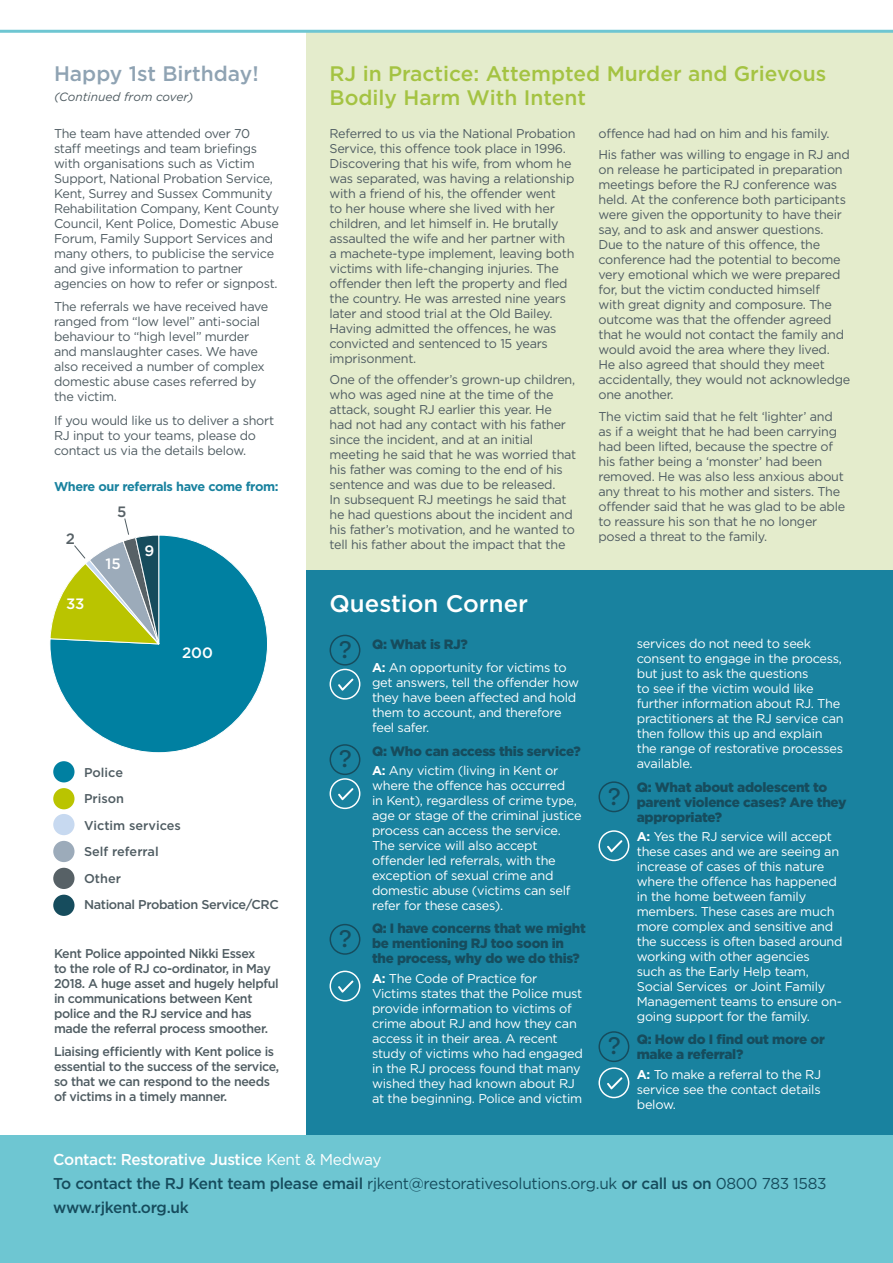
<style>
.page{position:relative;width:893px;height:1263px;background:#fff}
.page>*{position:absolute;margin:0;border:0;box-sizing:border-box;transform-origin:0 0}
.t1{font:500 24px "Gotham";color:#fff}
.t2{font:24px "Filson Soft";color:#164c5d}
.t3{font:500 21px/24px "Gotham";color:#a4c342}
.t4{font:500 21px "Gotham";color:#8fa3b3}
.t5{font:15.75px "Gotham";letter-spacing:-.02em;color:#164c5d}
.t6{font:500 15.75px "Gotham";letter-spacing:-.02em;color:#fff}
.t7{font:500 15.75px "Gotham";letter-spacing:-.02em;color:#164c5d}
.t8{font:500 15px "Gotham";color:#fff}
.t9{font:500 15px "Gotham";color:#576166}
.t10{font:900 13.5px/15px "Gotham";letter-spacing:-.02em;color:#164c5d}
.t11{font:12.75px/15px "Gotham";letter-spacing:-.02em;color:#4f5c62}
.t12{font:12.75px/15px "Gotham";letter-spacing:-.02em;color:#fff}
.t13{font:500 12.75px/15px "Gotham";letter-spacing:-.03em;color:#4f5c62}
.t14{font:700 12.75px "Gotham";letter-spacing:-.03em;color:#19829f}
.t15{font:500 12.75px "Gotham";color:#4f5c62}
.t16{font:italic 12px "Gotham";color:#4f5c62}
.s1{font-weight:700}
.s2{font-weight:400}
.s3{font-weight:500}
</style>
<div class="page">
<div style="left:306px;top:569px;width:587px;height:566px;background:#19829f"></div>
<svg style="left:330px;top:971px;width:30px;height:30px"></svg>
<svg style="left:598px;top:830px;width:31px;height:31px"></svg>
<svg style="left:330px;top:635px;width:30px;height:65px"></svg>
<svg style="left:330px;top:744px;width:30px;height:65px"></svg>
<svg style="left:330px;top:924px;width:30px;height:31px"></svg>
<svg style="left:598px;top:781px;width:31px;height:31px"></svg>
<svg style="left:598px;top:1031px;width:31px;height:67px"></svg>
<div style="left:0;top:1135px;width:893px;height:128px;background:#6ec6d2"></div>
<div style="left:306px;top:30px;width:587px;height:539px;background:#e4eccc"></div>
<hr style="left:0;top:30px;width:893px;height:3px;background:#6ec6d2">
<div style="left:53px;top:788px;width:22px;height:21px;background:#bac400;border-radius:50%"></div>
<div style="left:53px;top:814px;width:22px;height:21px;background:#c7d9f0;border-radius:50%"></div>
<div style="left:53px;top:841px;width:22px;height:21px;background:#9cabba;border-radius:50%"></div>
<div style="left:53px;top:868px;width:22px;height:21px;background:#576166;border-radius:50%"></div>
<div style="left:53px;top:895px;width:22px;height:21px;background:#164c5d;border-radius:50%"></div>
<div style="left:53px;top:761px;width:22px;height:21px;background:#0080a1;border-radius:50%"></div>
<div style="left:50px;top:535px;width:217px;height:218px;background:#0080a1;border-radius:108px"></div>
<svg style="left:50px;top:518px;width:129px;height:150px"></svg>
<p class="t4" style="left:54px;top:59px;width:206px">Happy 1st Birthday!</p>
<p class="t16" style="left:54px;top:89px;width:141px">(Continued from cover)</p>
<p class="t11" style="left:54px;top:125px;width:227px">The team have attended over 70 staff meetings and team briefings with organisations such as Victim Support, National Probation Service, Kent, Surrey and Sussex Community Rehabilitation Company, Kent County Council, Kent Police, Domestic Abuse Forum, Family Support Services and many others, to publicise the service and give information to partner agencies on how to refer or signpost.</p>
<p class="t11" style="left:54px;top:299px;width:216px">The referrals we have received have ranged from “low level” anti-social behaviour to “high level” murder and manslaughter cases. We have also received a number of complex domestic abuse cases referred by the victim.</p>
<p class="t11" style="left:54px;top:412px;width:222px">If you would like us to deliver a short<br>RJ input to your teams, please do contact us via the details below.</p>
<p class="t14" style="left:54px;top:478px;width:226px">Where our referrals have come from:</p>
<p class="t9" style="left:66px;top:528px;width:11px">2</p>
<p class="t8" style="left:66px;top:594px;width:20px">33</p>
<p class="t9" style="left:117px;top:502px;width:11px">5</p>
<p class="t8" style="left:105px;top:554px;width:17px">15</p>
<p class="t8" style="left:145px;top:541px;width:11px">9</p>
<p class="t8" style="left:182px;top:643px;width:32px">200</p>
<p class="t13" style="left:84px;top:764px;width:40px">Police</p>
<p class="t13" style="left:84px;top:791px;width:42px">Prison</p>
<p class="t15" style="left:84px;top:817px;width:98px">Victim services</p>
<p class="t15" style="left:84px;top:843px;width:76px">Self referral</p>
<p class="t13" style="left:84px;top:870px;width:38px">Other</p>
<p class="t13" style="left:84px;top:897px;width:196px">National Probation Service/CRC</p>
<p class="t13" style="left:54px;top:945px;width:226px">Kent Police appointed Nikki Essex<br>to the role of RJ co-ordinator, in May 2018. A huge asset and hugely helpful in communications between Kent police and the RJ service and has made the referral process smoother.</p>
<p class="t13" style="left:54px;top:1044px;width:227px">Liaising efficiently with Kent police is essential to the success of the service, so that we can respond to the needs of victims in a timely manner.</p>
<p class="t3" style="left:330px;top:61px;width:498px">RJ in Practice: Attempted Murder and Grievous<br>Bodily Harm With Intent</p>
<p class="t11" style="left:330px;top:125px;width:247px">Referred to us via the National Probation Service, this offence took place in 1996.<br>Discovering that his wife, from whom he was separated, was having a relationship with a friend of his, the offender went<br>to her house where she lived with her children, and let himself in. He brutally assaulted the wife and her partner with a machete-type implement, leaving both victims with life-changing injuries. The offender then left the property and fled the country. He was arrested nine years later and stood trial at the Old Bailey.<br>Having admitted the offences, he was convicted and sentenced to 15 years imprisonment.</p>
<p class="t11" style="left:330px;top:372px;width:248px">One of the offender’s grown-up children, who was aged nine at the time of the attack, sought RJ earlier this year. He had not had any contact with his father since the incident, and at an initial meeting he said that he was worried that his father was coming to the end of his sentence and was due to be released.<br>In subsequent RJ meetings he said that he had questions about the incident and his father’s motivation, and he wanted to tell his father about the impact that the</p>
<p class="t11" style="left:598px;top:125px;width:233px">offence had had on him and his family.</p>
<p class="t11" style="left:598px;top:147px;width:253px">His father was willing to engage in RJ and on release he participated in preparation meetings before the RJ conference was held. At the conference both participants were given the opportunity to have their say, and to ask and answer questions.<br>Due to the nature of this offence, the conference had the potential to become very emotional which we were prepared for, but the victim conducted himself<br>with great dignity and composure. The outcome was that the offender agreed that he would not contact the family and would avoid the area where they lived.<br>He also agreed that should they meet accidentally, they would not acknowledge one another.</p>
<p class="t11" style="left:598px;top:408px;width:248px">The victim said that he felt ‘lighter’ and as if a weight that he had been carrying had been lifted, because the spectre of his father being a ‘monster’ had been removed. He was also less anxious about any threat to his mother and sisters. The offender said that he was glad to be able to reassure his son that he no longer posed a threat to the family.</p>
<p class="t1" style="left:330px;top:588px;width:200px">Question Corner</p>
<p class="t10" style="left:372px;top:636px;width:97px">Q: What is RJ?</p>
<p class="t12" style="left:372px;top:660px;width:208px"><span class="s1">A:</span> An opportunity for victims to get answers, tell the offender how they have been affected and hold them to account, and therefore feel safer.</p>
<p class="t10" style="left:372px;top:743px;width:210px">Q: Who can access this service?</p>
<p class="t12" style="left:372px;top:763px;width:211px"><span class="s1">A:</span> Any victim (living in Kent or where the offence has occurred<br>in Kent), regardless of crime type, age or stage of the criminal justice process can access the service.<br>The service will also accept offender led referrals, with the exception of sexual crime and domestic abuse (victims can self refer for these cases).</p>
<p class="t10" style="left:372px;top:921px;width:215px">Q: I have concerns that we might be mentioning RJ too soon in the process, why do we do this?</p>
<p class="t12" style="left:372px;top:970px;width:212px"><span class="s1">A:</span> The Code of Practice for<br>Victims states that the Police must provide information to victims of crime about RJ and how they can access it in their area. A recent study of victims who had engaged in the RJ process found that many wished they had known about RJ at the beginning. Police and victim</p>
<p class="t2" style="left:339px;top:634px;width:14px">?</p>
<p class="t2" style="left:339px;top:743px;width:14px">?</p>
<p class="t2" style="left:339px;top:923px;width:14px">?</p>
<p class="t2" style="left:608px;top:781px;width:14px">?</p>
<p class="t2" style="left:608px;top:1030px;width:14px">?</p>
<p class="t12" style="left:637px;top:636px;width:208px">services do not need to seek consent to engage in the process, but just to ask the questions<br>to see if the victim would like further information about RJ. The practitioners at the RJ service can then follow this up and explain the range of restorative processes available.</p>
<p class="t10" style="left:637px;top:779px;width:211px">Q: What about adolescent to parent violence cases? Are they appropriate?</p>
<p class="t12" style="left:637px;top:828px;width:207px"><span class="s1">A:</span> Yes the RJ service will accept these cases and we are seeing an increase of cases of this nature where the offence has happened in the home between family members. These cases are much more complex and sensitive and the success is often based around working with other agencies<br>such as the Early Help team,<br>Social Services or Joint Family<br>Management teams to ensure on&shy;going support for the family.</p>
<p class="t10" style="left:637px;top:1032px;width:189px">Q: How do I find out more or make a referral?</p>
<p class="t12" style="left:637px;top:1066px;width:186px;text-align:justify"><span class="s1">A:</span> To make a referral to the RJ service see the contact details below.</p>
<p class="t6" style="left:53px;top:1149px;width:330px">Contact: Restorative Justice <span class="s2">Kent &amp; Medway</span></p>
<p class="t5" style="left:53px;top:1173px;width:775px"><span class="s3">To contact the RJ Kent team please email</span> rjkent@restorativesolutions.org.uk <span class="s3">or call us on</span> 0800 783 1583</p>
<p class="t7" style="left:53px;top:1197px;width:137px">www.rjkent.org.uk</p>
</div>
